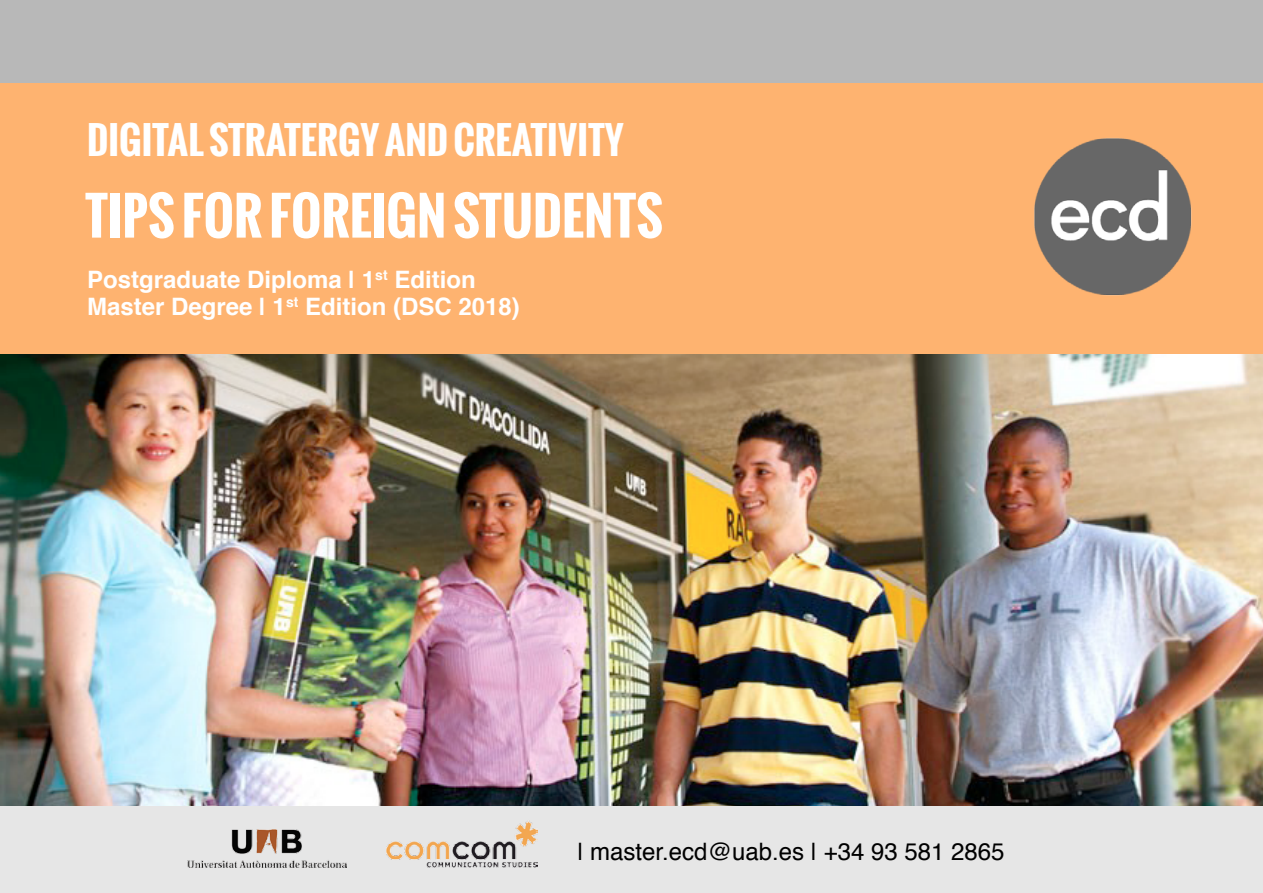
<style>
.page{position:relative;width:1263px;height:893px;background:#fff}
.page>*{position:absolute;margin:0;border:0;box-sizing:border-box;transform-origin:0 0}
.t1{font:700 51px "Oswald";color:#fff}
.t2{font:700 37.5px "Oswald";color:#fff}
.t3{font:700 24px/27px "Helvetica";color:#fff}
.t4{font:24px "Helvetica";color:#000}
</style>
<div class="page">
<div style="left:0;top:64px;width:1263px;height:306px;background:#feb370"></div>
<div style="left:0;top:0;width:1263px;height:82px;background:#b8b8b8"></div>
<div style="left:0;top:804px;width:1263px;height:89px;background:#e6e6e6"></div>
<img style="left:386px;top:821px;width:151px;height:46px">
<img style="left:188px;top:830px;width:158px;height:37px">
<img style="left:0;top:354px;width:1263px;height:452px">
<img style="left:1034px;top:138px;width:158px;height:158px">
<h2 class="t2" style="left:87px;top:113px;width:538px">DIGITAL STRATERGY AND CREATIVITY</h2>
<h1 class="t1" style="left:85px;top:178px;width:579px">TIPS FOR FOREIGN STUDENTS</h1>
<p class="t3" style="left:87px;top:267px;width:434px">Postgraduate Diploma | 1<sup>st</sup> Edition<br>Master Degree | 1<sup>st</sup> Edition (DSC 2018)</p>
<p class="t4" style="left:577px;top:833px;width:429px">| master.ecd@uab.es | +34 93 581 2865</p>
</div>
